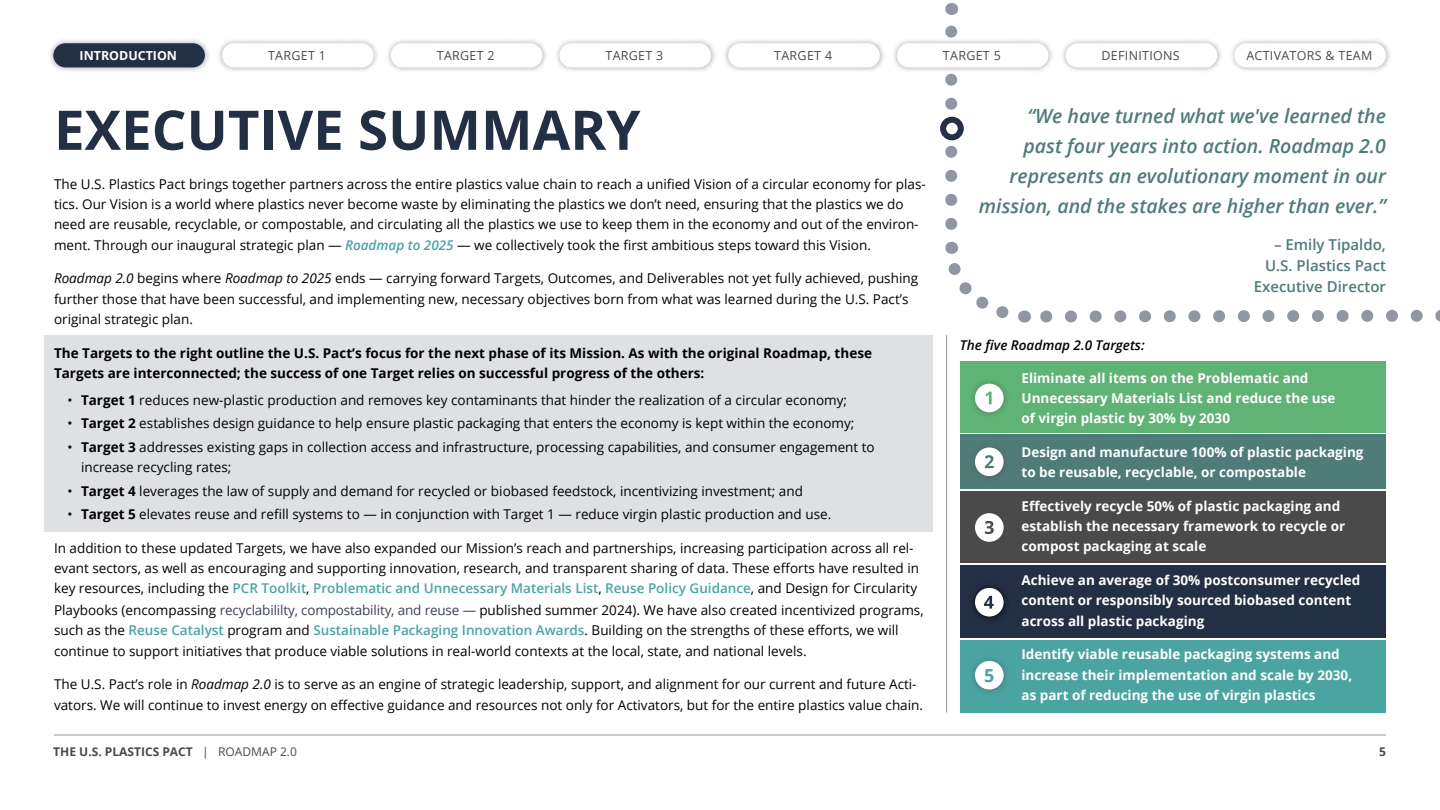
<style>
.page{position:relative;width:1440px;height:810px;background:#fff}
.page>*{position:absolute;margin:0;border:0;box-sizing:border-box;transform-origin:0 0}
.t1{font:700 54.6px "Open Sans";color:#232f44}
.t2{font:italic 600 19.5px/30px "Open Sans";color:#4f7b79;text-align:right}
.t3{font:700 17.85px "Open Sans";color:#4ba4a1}
.t4{font:600 15px/21px "Open Sans";color:#4f7b79;text-align:right}
.t5{font:13.5px/20.2px "Open Sans";color:#000}
.t6{font:700 13.5px/20.2px "Open Sans";color:#fff}
.t7{font:700 13.5px/20.2px "Open Sans";color:#000}
.t8{font:italic 600 13.5px "Open Sans";color:#000}
.t9{font:12.45px "Open Sans";letter-spacing:.025em;color:#4a4a4a}
.t10{font:700 12.45px "Open Sans";color:#fefefe}
.t11{font:700 12px "Open Sans";color:#4a4a4a}
.s1{font-weight:600;font-style:italic;color:#4ba4a1}
.s2{font-style:italic}
.s3{font-weight:700}
.s4{font-weight:600;color:#4ba4a1}
.s5{color:#3c4255}
.s6{font-weight:400}
</style>
<div class="page">
<div style="left:44px;top:335px;width:889px;height:196px;background:#dee0e3"></div>
<div style="left:960px;top:361px;width:426px;height:71px;background:#5fb375"></div>
<div style="left:960px;top:435px;width:426px;height:54px;background:#4f7b79"></div>
<div style="left:960px;top:492px;width:426px;height:71px;background:#4a4a4a"></div>
<div style="left:960px;top:565px;width:426px;height:73px;background:#232f44"></div>
<div style="left:968px;top:376px;width:42px;height:43px;background:#4a4a4a;opacity:.5"></div>
<div style="left:975px;top:384px;width:28px;height:28px;background:#fff;border-radius:50%"></div>
<svg style="left:985px;top:392px;width:6px;height:12px"></svg>
<div style="left:975px;top:447px;width:28px;height:29px;background:#fff;border-radius:50%"></div>
<svg style="left:985px;top:455px;width:9px;height:13px"></svg>
<div style="left:975px;top:513px;width:28px;height:29px;background:#fff;border-radius:50%"></div>
<svg style="left:985px;top:521px;width:8px;height:13px"></svg>
<div style="left:968px;top:581px;width:42px;height:42px;background:#000;opacity:.76"></div>
<div style="left:975px;top:588px;width:28px;height:29px;background:#fff;border-radius:50%"></div>
<svg style="left:984px;top:596px;width:9px;height:13px"></svg>
<div style="left:960px;top:640px;width:426px;height:72px;background:#4ba4a1"></div>
<div style="left:968px;top:654px;width:42px;height:42px;background:#4a4a4a;opacity:.5"></div>
<div style="left:975px;top:661px;width:28px;height:28px;background:#fff;border-radius:50%"></div>
<hr style="left:946px;top:335px;width:1px;height:378px;background:#a4a4a4">
<svg style="left:945px;top:25px;width:12px;height:199px"></svg>
<svg style="left:1439px;top:310px;width:1px;height:12px"></svg>
<svg style="left:1024px;top:309px;width:399px;height:14px"></svg>
<svg style="left:945px;top:242px;width:64px;height:76px"></svg>
<svg style="left:951px;top:3px;width:1px;height:12px"></svg>
<div style="left:943px;top:120px;width:18px;height:17px;background:#fff;border-radius:50%"></div>
<div style="left:940px;top:117px;width:24px;height:23px;border:6px solid #232f44;border-radius:50%"></div>
<div style="left:1060px;top:37px;width:163px;height:37px;background:#4a4a4a;opacity:.5"></div>
<div style="left:1065px;top:43px;width:152px;height:24px;background:#fff;border-radius:12px"></div>
<div style="left:48px;top:37px;width:163px;height:37px;background:#4a4a4a;opacity:.5"></div>
<div style="left:216px;top:37px;width:163px;height:37px;background:#4a4a4a;opacity:.5"></div>
<div style="left:222px;top:43px;width:152px;height:24px;background:#fff;border-radius:12px"></div>
<div style="left:385px;top:37px;width:163px;height:37px;background:#4a4a4a;opacity:.5"></div>
<div style="left:391px;top:43px;width:151px;height:24px;background:#fff;border-radius:12px"></div>
<div style="left:554px;top:37px;width:163px;height:37px;background:#4a4a4a;opacity:.5"></div>
<div style="left:559px;top:43px;width:152px;height:24px;background:#fff;border-radius:12px"></div>
<div style="left:722px;top:37px;width:163px;height:37px;background:#4a4a4a;opacity:.5"></div>
<div style="left:728px;top:43px;width:152px;height:24px;background:#fff;border-radius:12px"></div>
<div style="left:891px;top:37px;width:163px;height:37px;background:#4a4a4a;opacity:.5"></div>
<div style="left:897px;top:43px;width:151px;height:24px;background:#fff;border-radius:12px"></div>
<div style="left:1228px;top:37px;width:163px;height:37px;background:#4a4a4a;opacity:.5"></div>
<div style="left:1234px;top:43px;width:152px;height:24px;background:#fff;border-radius:12px"></div>
<hr style="left:54px;top:734px;width:1332px;height:2px;background:#a4a4a4">
<div style="left:53px;top:43px;width:152px;height:24px;background:#232f44;border-radius:12px"></div>
<p class="t10" style="left:80px;top:47px;width:99px">INTRODUCTION</p>
<p class="t9" style="left:268px;top:47px;width:59px">TARGET 1</p>
<p class="t9" style="left:437px;top:47px;width:59px">TARGET 2</p>
<p class="t9" style="left:605px;top:47px;width:59px">TARGET 3</p>
<p class="t9" style="left:774px;top:47px;width:59px">TARGET 4</p>
<p class="t9" style="left:943px;top:47px;width:59px">TARGET 5</p>
<p class="t9" style="left:1101px;top:47px;width:80px">DEFINITIONS</p>
<p class="t9" style="left:1246px;top:47px;width:127px">ACTIVATORS &amp; TEAM</p>
<h1 class="t1" style="left:54px;top:91px;width:588px">EXECUTIVE SUMMARY</h1>
<p class="t5" style="left:54px;top:173px;width:873px">The U.S. Plastics Pact brings together partners across the entire plastics value chain to reach a unified Vision of a circular economy for plas&shy;tics. Our Vision is a world where plastics never become waste by eliminating the plastics we don’t need, ensuring that the plastics we do need are reusable, recyclable, or compostable, and circulating all the plastics we use to keep them in the economy and out of the environ&shy;ment. Through our inaugural strategic plan — <span class="s1">Roadmap to 2025</span> — we collectively took the first ambitious steps toward this Vision.</p>
<p class="t5" style="left:54px;top:268px;width:865px"><span class="s2">Roadmap 2.0</span> begins where <span class="s2">Roadmap to 2025</span> ends — carrying forward Targets, Outcomes, and Deliverables not yet fully achieved, pushing further those that have been successful, and implementing new, necessary objectives born from what was learned during the U.S. Pact’s original strategic plan.</p>
<p class="t7" style="left:54px;top:342px;width:819px">The Targets to the right outline the U.S. Pact’s focus for the next phase of its Mission. As with the original Roadmap, these<br>Targets are interconnected; the success of one Target relies on successful progress of the others:</p>
<p class="t5" style="left:68px;top:389px;width:781px">• <span class="s3">Target 1</span> reduces new-plastic production and removes key contaminants that hinder the realization of a circular economy;</p>
<p class="t5" style="left:68px;top:413px;width:788px">• <span class="s3">Target 2</span> establishes design guidance to help ensure plastic packaging that enters the economy is kept within the economy;</p>
<p class="t5" style="left:81px;top:436px;width:795px;text-indent:-14px">• <span class="s3">Target 3</span> addresses existing gaps in collection access and infrastructure, processing capabilities, and consumer engagement to increase recycling rates;</p>
<p class="t5" style="left:68px;top:480px;width:737px">• <span class="s3">Target 4</span> leverages the law of supply and demand for recycled or biobased feedstock, incentivizing investment; and</p>
<p class="t5" style="left:68px;top:504px;width:765px">• <span class="s3">Target 5</span> elevates reuse and refill systems to — in conjunction with Target 1 — reduce virgin plastic production and use.</p>
<p class="t5" style="left:54px;top:537px;width:866px">In addition to these updated Targets, we have also expanded our Mission’s reach and partnerships, increasing participation across all rel&shy;evant sectors, as well as encouraging and supporting innovation, research, and transparent sharing of data. These efforts have resulted in key resources, including the <span class="s4">PCR Toolkit</span>, <span class="s4">Problematic and Unnecessary Materials List</span>, <span class="s4">Reuse Policy Guidance</span>, and Design for Circularity</p>
<p class="t5" style="left:54px;top:600px;width:871px">Playbooks (encompassing <span class="s5">recyclabililty, compostability, and reuse —</span> published summer 2024). We have also created incentivized programs, such as the <span class="s4">Reuse Catalyst</span> program and <span class="s4">Sustainable Packaging Innovation Awards</span>. Building on the strengths of these efforts, we will continue to support initiatives that produce viable solutions in real-world contexts at the local, state, and national levels.</p>
<p class="t5" style="left:54px;top:674px;width:870px">The U.S. Pact’s role in <span class="s2">Roadmap 2.0</span> is to serve as an engine of strategic leadership, support, and alignment for our current and future Acti&shy;vators. We will continue to invest energy on effective guidance and resources not only for Activators, but for the entire plastics value chain.</p>
<h2 class="t2" style="left:979px;top:100px;width:408px">“We have turned what we've learned the<br>past four years into action. Roadmap 2.0 represents an evolutionary moment in our mission, and the stakes are higher than ever.”</h2>
<p class="t4" style="left:1254px;top:233px;width:134px">– Emily Tipaldo,<br>U.S. Plastics Pact<br>Executive Director</p>
<p class="t8" style="left:960px;top:336px;width:186px">The five Roadmap 2.0 Targets:</p>
<h3 class="t3" style="left:984px;top:663px;width:12px">5</h3>
<p class="t6" style="left:1021px;top:367px;width:315px">Eliminate all items on the Problematic and<br>Unnecessary Materials List and reduce the use of virgin plastic by 30% by 2030</p>
<p class="t6" style="left:1021px;top:442px;width:343px">Design and manufacture 100% of plastic packaging to be reusable, recyclable, or compostable</p>
<p class="t6" style="left:1021px;top:496px;width:325px">Effectively recycle 50% of plastic packaging and establish the necessary framework to recycle or compost packaging at scale</p>
<p class="t6" style="left:1021px;top:570px;width:340px">Achieve an average of 30% postconsumer recycled content or responsibly sourced biobased content across all plastic packaging</p>
<p class="t6" style="left:1021px;top:644px;width:332px">Identify viable reusable packaging systems and increase their implementation and scale by 2030, as part of reducing the use of virgin plastics</p>
<p class="t11" style="left:53px;top:743px;width:245px">THE U.S. PLASTICS PACT <span class="s6">| ROADMAP 2.0</span></p>
<p class="t11" style="left:1379px;top:743px;width:8px">5</p>
</div>
